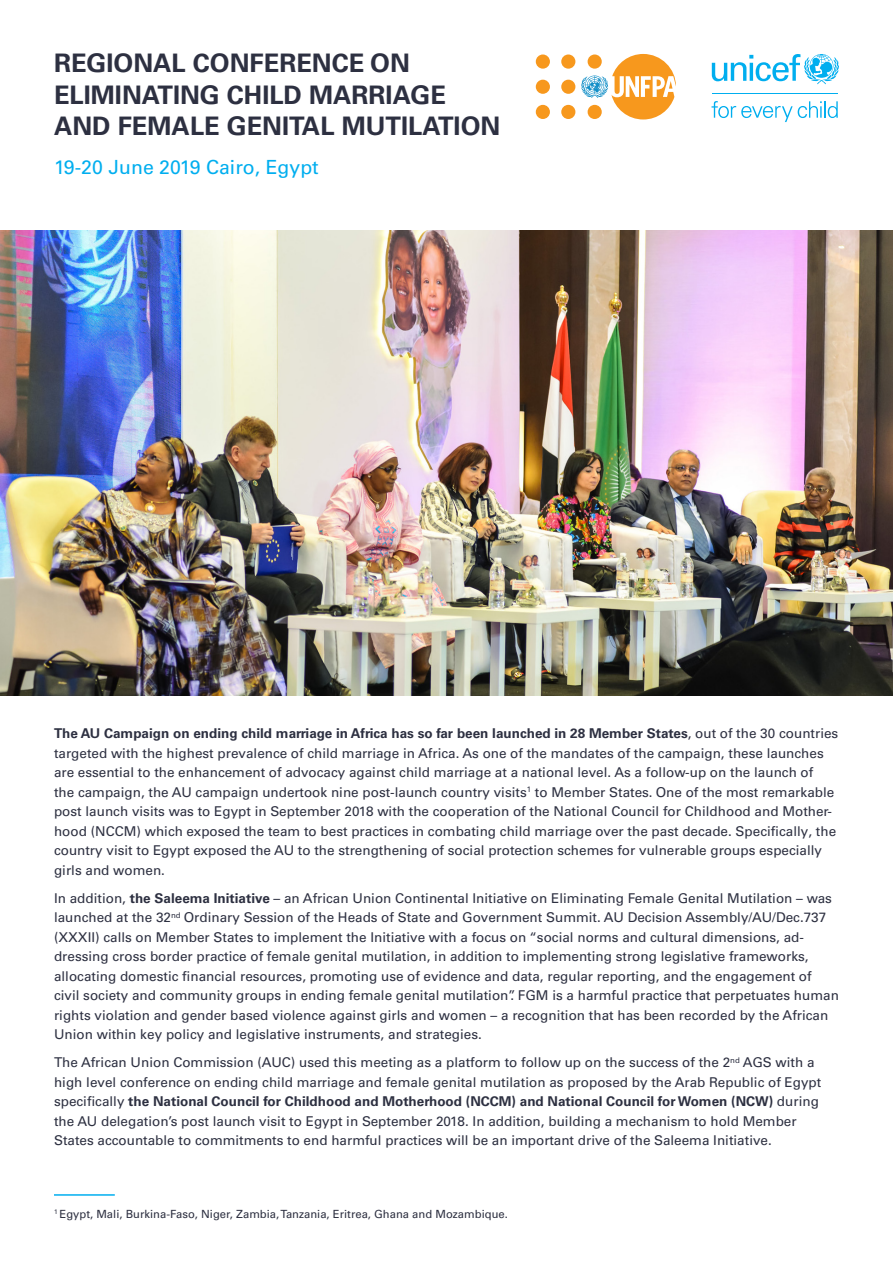
<style>
.page{position:relative;width:893px;height:1263px;background:#fff}
.page>*{position:absolute;margin:0;border:0;box-sizing:border-box;transform-origin:0 0}
.t1{font:700 25.5px/31.5px "Univers LT Pro 65";color:#2d3041}
.t2{font:19.5px "Univers LT Pro 55 Roman";color:#00aeef}
.t3{font:13.5px/19.5px "Univers LT Pro 55 Roman";color:#2d3041}
.t4{font:11.25px "Univers LT Pro 55 Roman";color:#2d3041}
.s1{font-family:"Univers LT Pro 65";font-weight:700}
</style>
<div class="page">
<div style="left:561px;top:80px;width:14px;height:14px;background:#f7981d;border-radius:50%"></div>
<div style="left:561px;top:105px;width:14px;height:14px;background:#f7981d;border-radius:50%"></div>
<div style="left:561px;top:54px;width:14px;height:15px;background:#f7981d;border-radius:50%"></div>
<div style="left:536px;top:80px;width:14px;height:14px;background:#f7981d;border-radius:50%"></div>
<div style="left:536px;top:105px;width:14px;height:14px;background:#f7981d;border-radius:50%"></div>
<div style="left:536px;top:54px;width:14px;height:15px;background:#f7981d;border-radius:50%"></div>
<svg style="left:581px;top:54px;width:95px;height:65px"></svg>
<svg style="left:712px;top:54px;width:127px;height:30px"></svg>
<hr style="left:712px;top:93px;width:126px;height:1px;background:#00aeef">
<svg style="left:711px;top:101px;width:127px;height:21px"></svg>
<img style="left:0;top:231px;width:893px;height:464px">
<hr style="left:54px;top:1194px;width:61px;height:2px;background:#00aeef">
<p class="t1" style="left:54px;top:48px;width:448px">REGIONAL CONFERENCE ON<br>ELIMINATING CHILD MARRIAGE<br>AND FEMALE GENITAL MUTILATION</p>
<p class="t2" style="left:54px;top:155px;width:266px">19-20 June 2019 Cairo, Egypt</p>
<p class="t3" style="left:54px;top:723px;width:786px"><span class="s1">The AU Campaign on ending child marriage in Africa has so far been launched in 28 Member States</span>, out of the 30 countries targeted with the highest prevalence of child marriage in Africa. As one of the mandates of the campaign, these launches are essential to the enhancement of advocacy against child marriage at a national level. As a follow-up on the launch of<br>the campaign, the AU campaign undertook nine post-launch country visits<sup>1</sup> to Member States. One of the most remarkable post launch visits was to Egypt in September 2018 with the cooperation of the National Council for Childhood and Mother&shy;hood (NCCM) which exposed the team to best practices in combating child marriage over the past decade. Specifically, the country visit to Egypt exposed the AU to the strengthening of social protection schemes for vulnerable groups especially girls and women.</p>
<p class="t3" style="left:54px;top:888px;width:786px">In addition, <span class="s1">the Saleema Initiative</span> – an African Union Continental Initiative on Eliminating Female Genital Mutilation – was launched at the 32<sup>nd</sup> Ordinary Session of the Heads of State and Government Summit. AU Decision Assembly/AU/Dec.737 (XXXII) calls on Member States to implement the Initiative with a focus on “social norms and cultural dimensions, ad&shy;dressing cross border practice of female genital mutilation, in addition to implementing strong legislative frameworks, allocating domestic financial resources, promoting use of evidence and data, regular reporting, and the engagement of civil society and community groups in ending female genital mutilation”. FGM is a harmful practice that perpetuates human rights violation and gender based violence against girls and women – a recognition that has been recorded by the African Union within key policy and legislative instruments, and strategies.</p>
<p class="t3" style="left:54px;top:1052px;width:769px">The African Union Commission (AUC) used this meeting as a platform to follow up on the success of the 2<sup>nd</sup> AGS with a high level conference on ending child marriage and female genital mutilation as proposed by the Arab Republic of Egypt specifically <span class="s1">the National Council for Childhood and Motherhood (NCCM) and National Council for Women (NCW)</span> during the AU delegation’s post launch visit to Egypt in September 2018. In addition, building a mechanism to hold Member States accountable to commitments to end harmful practices will be an important drive of the Saleema Initiative.</p>
<p class="t4" style="left:54px;top:1207px;width:455px"><sup>1</sup> Egypt, Mali, Burkina-Faso, Niger, Zambia, Tanzania, Eritrea, Ghana and Mozambique.</p>
</div>
